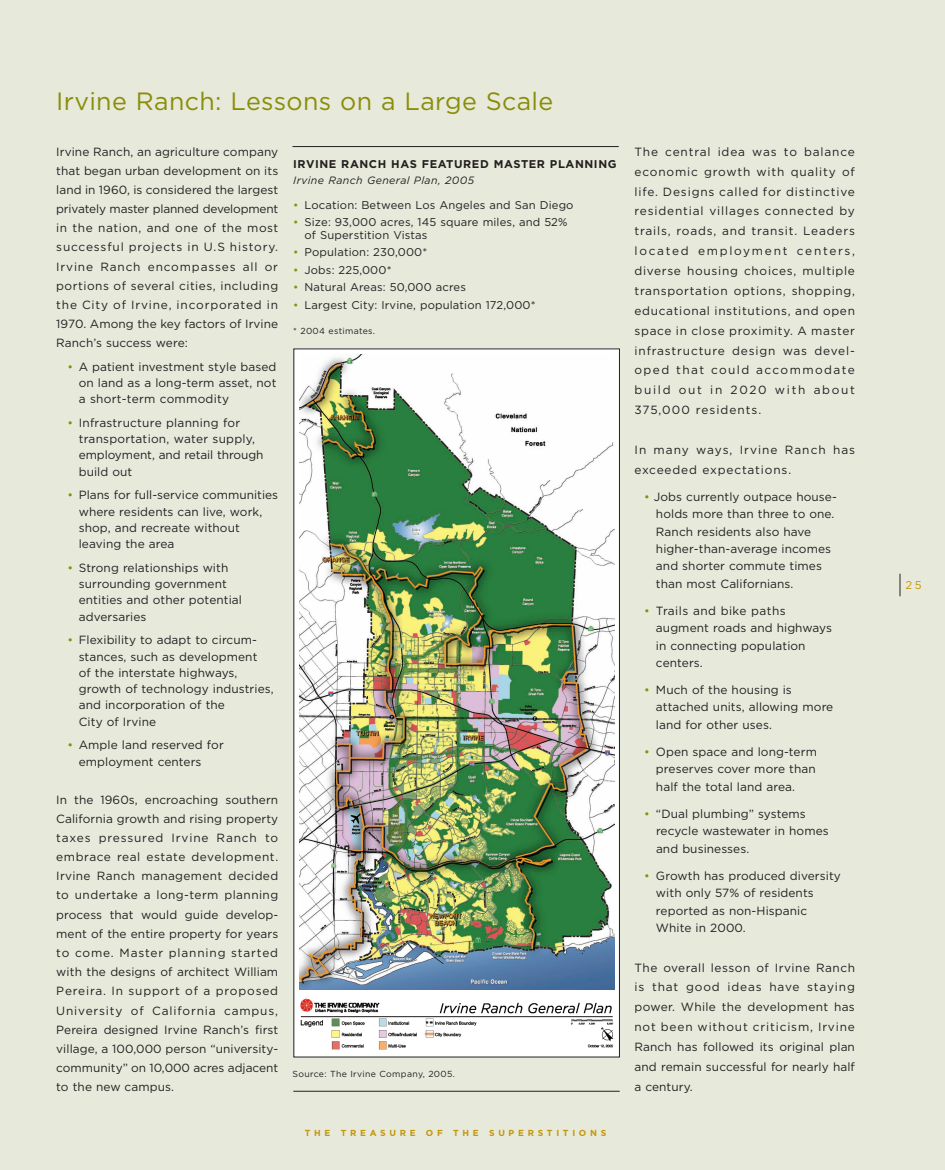
<style>
.page{position:relative;width:945px;height:1170px;background:#e7e9db}
.page>*{position:absolute;margin:0;border:0;box-sizing:border-box;transform-origin:0 0}
.t1{font:25px "Gotham";letter-spacing:.015em;color:#8a8d06}
.t2{font:11.88px/19.9px "Gotham";letter-spacing:.005em;color:#231f20}
.t3{font:11.88px/19.9px "Gotham";letter-spacing:.07em;color:#231f20}
.t4{font:11.25px/12.5px "Gotham";letter-spacing:.015em;color:#231f20}
.t5{font:700 11.25px "Gotham";letter-spacing:.05em;color:#231f20}
.t6{font:11.25px "Gotham";color:#c49608}
.t7{font:italic 10.62px "Gotham";letter-spacing:.035em;color:#231f20}
.t8{font:8.75px "Gotham";letter-spacing:.035em;color:#231f20}
.t9{font:700 8.75px "Gotham";letter-spacing:.425em;color:#c49608}
.s1{color:#8a8d06}
</style>
<div class="page">
<svg style="left:900px;top:574px;width:1px;height:22px"></svg>
<hr style="left:293px;top:1091px;width:327px;height:1px;background:#231f20">
<hr style="left:292px;top:146px;width:327px;height:1px;background:#231f20">
<div style="left:294px;top:349px;width:325px;height:708px;background:#fff"></div>
<img style="left:299px;top:354px;width:315px;height:636px">
<img style="left:300px;top:998px;width:135px;height:52px">
<img style="left:435px;top:1002px;width:179px;height:46px">
<hr style="left:301px;top:1016px;width:312px;height:1px;background:#231f20">
<h1 class="t1" style="left:56px;top:87px;width:499px">Irvine Ranch: Lessons on a Large Scale</h1>
<p class="t2" style="left:56px;top:142px;width:224px;line-height:19.1px;text-align:justify">Irvine Ranch, an agriculture company that began urban development on its land in 1960, is considered the largest privately master planned development in the nation, and one of the most successful projects in U.S history.<br>Irvine Ranch encompasses all or portions of several cities, including the City of Irvine, incorporated in 1970. Among the key factors of Irvine Ranch’s success were:</p>
<p class="t2" style="left:79px;top:358px;width:199px;line-height:16.2px;text-align:justify;text-indent:-11px"><span class="s1">•</span> A patient investment style based on land as a long-term asset, not a short-term commodity</p>
<p class="t2" style="left:79px;top:415px;width:186px;line-height:16.2px;text-indent:-11px"><span class="s1">•</span> Infrastructure planning for transportation, water supply, employment, and retail through build out</p>
<p class="t2" style="left:79px;top:487px;width:201px;line-height:16.2px;text-indent:-11px"><span class="s1">•</span> Plans for full-service communities where residents can live, work, shop, and recreate without leaving the area</p>
<p class="t2" style="left:79px;top:560px;width:165px;line-height:16.2px;text-indent:-11px"><span class="s1">•</span> Strong relationships with surrounding government entities and other potential adversaries</p>
<p class="t2" style="left:79px;top:632px;width:196px;line-height:16.2px;text-indent:-11px"><span class="s1">•</span> Flexibility to adapt to circum&shy;stances, such as development<br>of the interstate highways, growth of technology industries, and incorporation of the<br>City of Irvine</p>
<p class="t2" style="left:79px;top:737px;width:147px;line-height:16.2px;text-indent:-11px"><span class="s1">•</span> Ample land reserved for employment centers</p>
<p class="t2" style="left:56px;top:790px;width:224px;line-height:19.2px;text-align:justify">In the 1960s, encroaching southern California growth and rising property taxes pressured Irvine Ranch to embrace real estate development.<br>Irvine Ranch management decided to undertake a long-term planning process that would guide develop&shy;ment of the entire property for years to come. Master planning started with the designs of architect William Pereira. In support of a proposed University of California campus, Pereira designed Irvine Ranch’s first village, a 100,000 person “university&shy;community” on 10,000 acres adjacent to the new campus.</p>
<p class="t5" style="left:293px;top:158px;width:325px">IRVINE RANCH HAS FEATURED MASTER PLANNING</p>
<p class="t7" style="left:293px;top:174px;width:182px">Irvine Ranch General Plan, 2005</p>
<p class="t4" style="left:293px;top:199px;width:282px"><span class="s1">•</span> Location: Between Los Angeles and San Diego</p>
<p class="t4" style="left:305px;top:216px;width:265px;text-indent:-11px"><span class="s1">•</span> Size: 93,000 acres, 145 square miles, and 52% of Superstition Vistas</p>
<p class="t4" style="left:293px;top:246px;width:136px"><span class="s1">•</span> Population: 230,000*</p>
<p class="t4" style="left:293px;top:264px;width:100px"><span class="s1">•</span> Jobs: 225,000*</p>
<p class="t4" style="left:293px;top:281px;width:174px"><span class="s1">•</span> Natural Areas: 50,000 acres</p>
<p class="t4" style="left:293px;top:299px;width:244px"><span class="s1">•</span> Largest City: Irvine, population 172,000*</p>
<p class="t8" style="left:293px;top:326px;width:83px">* 2004 estimates.</p>
<p class="t8" style="left:293px;top:1069px;width:164px">Source: The Irvine Company, 2005.</p>
<p class="t9" style="left:305px;top:1128px;width:303px">THE TREASURE OF THE SUPERSTITIONS</p>
<p class="t2" style="left:635px;top:142px;width:222px;text-align:justify">The central idea was to balance economic growth with quality of life. Designs called for distinctive residential villages connected by trails, roads, and transit. Leaders located employment centers, diverse housing choices, multiple transportation options, shopping, educational institutions, and open space in close proximity. A master infrastructure design was devel&shy;oped that could accommodate build out in 2020 with about 375,000 residents.</p>
<p class="t3" style="left:635px;top:440px;width:222px">In many ways, Irvine Ranch has exceeded expectations.</p>
<p class="t2" style="left:656px;top:488px;width:182px;line-height:17.4px;text-indent:-12px"><span class="s1">•</span> Jobs currently outpace house&shy;holds more than three to one.<br>Ranch residents also have higher-than-average incomes and shorter commute times than most Californians.</p>
<p class="t2" style="left:656px;top:602px;width:178px;line-height:17.4px;text-indent:-12px"><span class="s1">•</span> Trails and bike paths augment roads and highways in connecting population centers.</p>
<p class="t2" style="left:656px;top:681px;width:179px;line-height:17.4px;text-indent:-12px"><span class="s1">•</span> Much of the housing is attached units, allowing more land for other uses.</p>
<p class="t2" style="left:656px;top:743px;width:162px;line-height:17.4px;text-align:justify;text-indent:-12px"><span class="s1">•</span> Open space and long-term preserves cover more than half the total land area.</p>
<p class="t2" style="left:656px;top:805px;width:174px;line-height:17.4px;text-indent:-12px"><span class="s1">•</span> “Dual plumbing” systems recycle wastewater in homes and businesses.</p>
<p class="t2" style="left:656px;top:867px;width:186px;line-height:17.4px;text-indent:-12px"><span class="s1">•</span> Growth has produced diversity with only 57% of residents reported as non-Hispanic<br>White in 2000.</p>
<p class="t2" style="left:635px;top:958px;width:222px;text-align:justify">The overall lesson of Irvine Ranch is that good ideas have staying power. While the development has not been without criticism, Irvine Ranch has followed its original plan and remain successful for nearly half a century.</p>
<p class="t6" style="left:906px;top:578px;width:18px">25</p>
</div>
